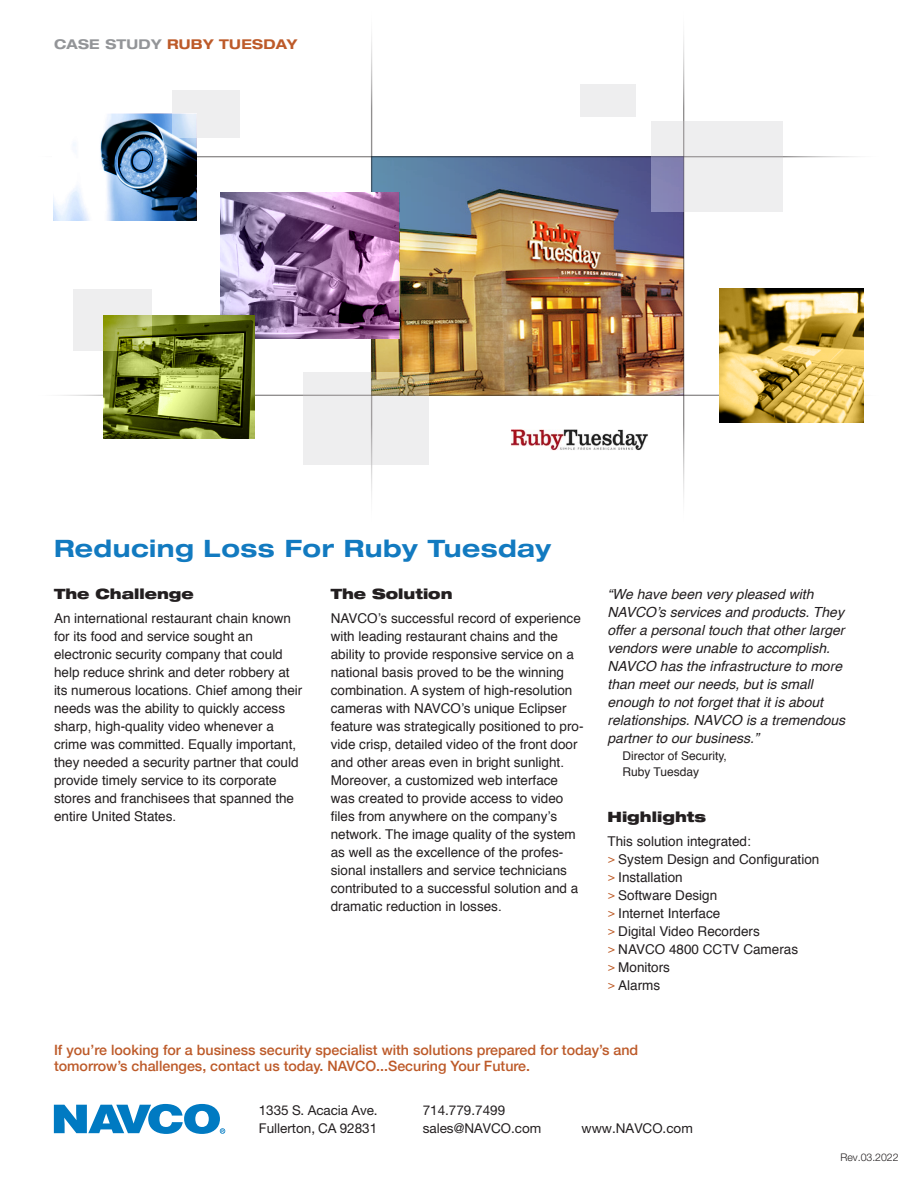
<style>
.page{position:relative;width:918px;height:1188px;background:#fff}
.page>*{position:absolute;margin:0;border:0;box-sizing:border-box;transform-origin:0 0}
.t1{font:700 expanded 24px "Helvetica Neue LT Std";letter-spacing:.02em;color:#127ac0}
.t2{font:500 14.25px "Helvetica Neue";color:#bd5a29}
.t3{font:900 expanded 14.25px "Helvetica Neue LT Std";color:#231f20}
.t4{font:italic 13.95px/18px "Helvetica";color:#231f20}
.t5{font:13.5px/18px "Helvetica";color:#231f20}
.t6{font:13.5px/18px "Helvetica Neue";color:#231f20}
.t7{font:700 expanded 13.5px "Helvetica Neue LT Std";letter-spacing:.02em;color:#bd5a29}
.t8{font:13.5px "Helvetica Neue";color:#221e1f}
.t9{font:12px/16.5px "Helvetica";color:#231f20}
.t10{font:300 10.5px "Helvetica Neue";color:#221e1f}
.s1{color:#939598}
.s2{font-family:"New Aster";font-weight:600;color:#bc5822}
</style>
<div class="page">
<div style="left:580px;top:84px;width:56px;height:32px;background:#eeeeef"></div>
<img style="left:372px;top:158px;width:311px;height:236px">
<hr style="left:27px;top:156px;width:864px;height:2px;background:#231f20">
<hr style="left:683px;top:0;width:1px;height:533px;background:#231f20">
<hr style="left:27px;top:394px;width:864px;height:2px;background:#231f20">
<img style="left:511px;top:429px;width:137px;height:22px">
<hr style="left:371px;top:0;width:1px;height:533px;background:#231f20">
<img style="left:53px;top:114px;width:143px;height:106px">
<div style="left:172px;top:90px;width:68px;height:47px;background:#eeeeef"></div>
<div style="left:304px;top:372px;width:125px;height:93px;background:#eeeeef"></div>
<svg style="left:651px;top:122px;width:132px;height:90px;background:#dbdbe3"></svg>
<img style="left:719px;top:288px;width:145px;height:135px">
<img style="left:220px;top:192px;width:179px;height:147px">
<img style="left:104px;top:315px;width:151px;height:124px">
<svg style="left:74px;top:290px;width:78px;height:61px;background:#ced2ad"></svg>
<div style="left:39px;top:112px;width:14px;height:111px;background:#fff"></div>
<svg style="left:54px;top:1104px;width:171px;height:30px"></svg>
<p class="t7" style="left:54px;top:36px;width:245px"><span class="s1">CASE STUDY</span> RUBY TUESDAY</p>
<p class="t1" style="left:54px;top:534px;width:499px">Reducing Loss For Ruby Tuesday</p>
<p class="t3" style="left:54px;top:584px;width:142px">The Challenge</p>
<p class="t5" style="left:54px;top:610px;width:250px">An international restaurant chain known for its food and service sought an electronic security company that could help reduce shrink and deter robbery at its numerous locations. Chief among their needs was the ability to quickly access sharp, high-quality video whenever a crime was committed. Equally important, they needed a security partner that could provide timely service to its corporate stores and franchisees that spanned the entire United States.</p>
<p class="t3" style="left:331px;top:584px;width:123px">The Solution</p>
<p class="t5" style="left:331px;top:610px;width:254px">NAVCO’s successful record of experience with leading restaurant chains and the ability to provide responsive service on a national basis proved to be the winning combination. A system of high-resolution cameras with NAVCO’s unique Eclipser feature was strategically positioned to pro&shy;vide crisp, detailed video of the front door and other areas even in bright sunlight.<br>Moreover, a customized web interface was created to provide access to video files from anywhere on the company’s network. The image quality of the system as well as the excellence of the profes&shy;sional installers and service technicians contributed to a successful solution and a dramatic reduction in losses.</p>
<p class="t4" style="left:608px;top:585px;width:239px">“We have been very pleased with NAVCO’s services and products. They offer a personal touch that other larger vendors were unable to accomplish.<br>NAVCO has the infrastructure to more than meet our needs, but is small enough to not forget that it is about relationships. NAVCO is a tremendous partner to our business.”</p>
<p class="t9" style="left:622px;top:747px;width:106px">Director of Security,<br>Ruby Tuesday</p>
<p class="t3" style="left:608px;top:808px;width:100px">Highlights</p>
<p class="t5" style="left:608px;top:833px;width:145px">This solution integrated:</p>
<p class="t5" style="left:608px;top:851px;width:213px"><span class="s2">&gt;</span> System Design and Configuration</p>
<p class="t5" style="left:608px;top:869px;width:77px"><span class="s2">&gt;</span> Installation</p>
<p class="t5" style="left:608px;top:887px;width:111px"><span class="s2">&gt;</span> Software Design</p>
<p class="t5" style="left:608px;top:905px;width:114px"><span class="s2">&gt;</span> Internet Interface</p>
<p class="t5" style="left:608px;top:923px;width:154px"><span class="s2">&gt;</span> Digital Video Recorders</p>
<p class="t5" style="left:608px;top:941px;width:192px"><span class="s2">&gt;</span> NAVCO 4800 CCTV Cameras</p>
<p class="t5" style="left:608px;top:959px;width:64px"><span class="s2">&gt;</span> Monitors</p>
<p class="t5" style="left:608px;top:977px;width:54px"><span class="s2">&gt;</span> Alarms</p>
<p class="t2" style="left:54px;top:1038px;width:586px">If you’re looking for a business security specialist with solutions prepared for today’s and</p>
<p class="t2" style="left:54px;top:1055px;width:478px">tomorrow’s challenges, contact us today. NAVCO...Securing Your Future.</p>
<p class="t6" style="left:259px;top:1101px;width:120px">1335 S. Acacia Ave.<br>Fullerton, CA 92831</p>
<p class="t6" style="left:423px;top:1101px;width:120px">714.779.7499 sales@NAVCO.com</p>
<p class="t8" style="left:581px;top:1121px;width:113px">www.NAVCO.com</p>
<p class="t10" style="left:840px;top:1151px;width:60px">Rev.03.2022</p>
</div>
